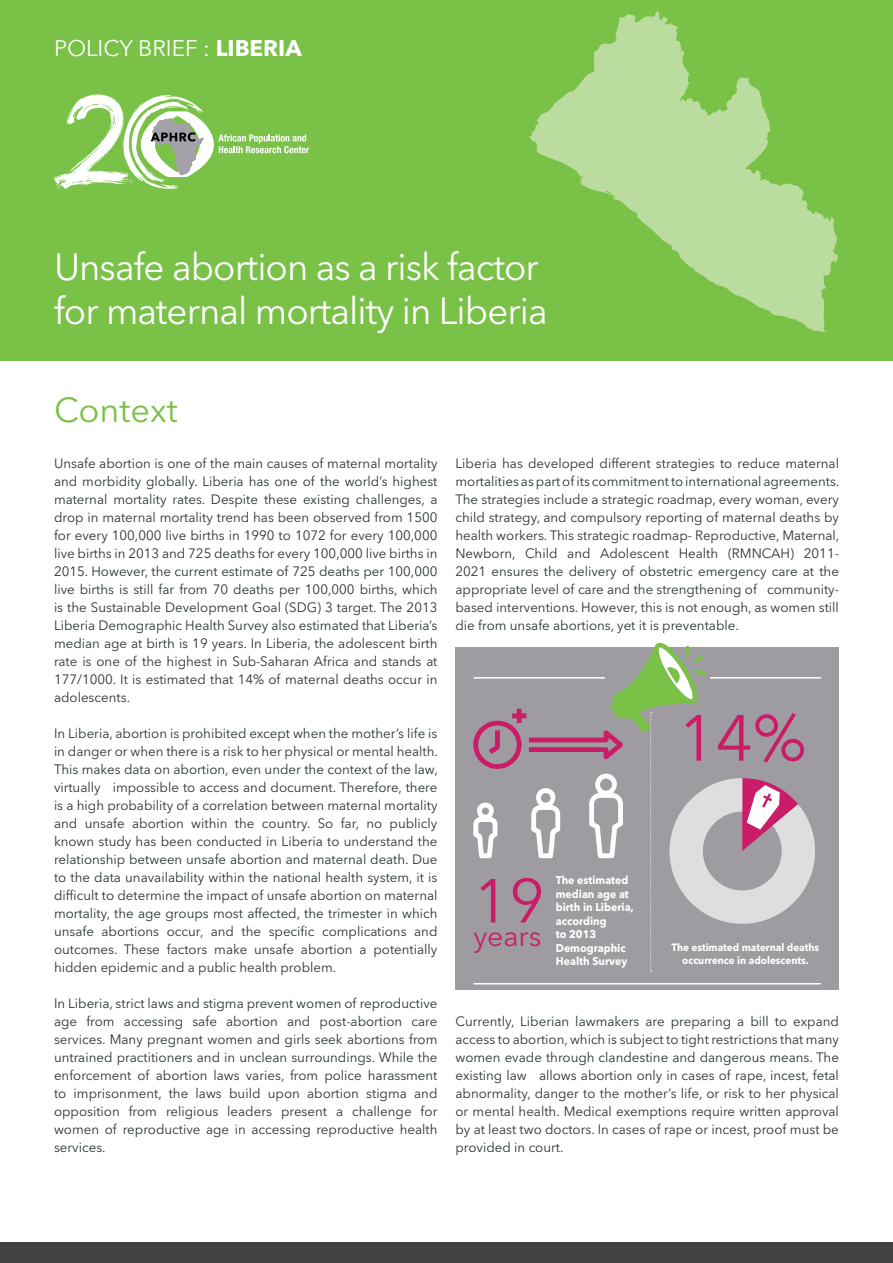
<style>
.page{position:relative;width:893px;height:1263px;background:#fff}
.page>*{position:absolute;margin:0;border:0;box-sizing:border-box;transform-origin:0 0}
.t1{font:64.5px "Avenir Next LT Pro";color:#cb1c68}
.t2{font:61.5px "Avenir Next LT Pro";color:#cb1c68}
.t3{font:37.5px/43.5px "Avenir Next LT Pro";letter-spacing:-.025em;color:#fff}
.t4{font:34.5px "Avenir Next LT Pro";color:#7ac148}
.t5{font:28.5px "Avenir Next LT Pro";color:#cb1c68}
.t6{font:22.5px "Avenir Next LT Pro";color:#fff}
.t7{font:13.5px/18px "Avenir Next LT Pro";color:#2b3336;text-align:justify}
.t8{font:700 11.25px/13.5px "Avenir Next LT Pro";color:#fff;scale:.94 1}
.t9{font:700 10.5px/12.6px "Avenir Next LT Pro";color:#fff;text-align:center;scale:.94 1}
.s1{font-weight:700}
</style>
<div class="page">
<div style="left:0;top:0;width:893px;height:360px;background:#7ac148"></div>
<svg style="left:54px;top:94px;width:255px;height:96px"></svg>
<div style="left:0;top:1242px;width:893px;height:21px;background:#424242"></div>
<div style="left:455px;top:647px;width:384px;height:343px;background:#9e9ca0"></div>
<hr style="left:474px;top:983px;width:346px;height:1px;background:#fff">
<svg style="left:473px;top:642px;width:348px;height:330px"></svg>
<svg style="left:529px;top:11px;width:309px;height:321px"></svg>
<h3 class="t6" style="left:54px;top:35px;width:249px">POLICY BRIEF : <span class="s1">LIBERIA</span></h3>
<h3 class="t3" style="left:54px;top:245px;width:495px">Unsafe abortion as a risk factor for maternal mortality in Liberia</h3>
<h3 class="t4" style="left:54px;top:389px;width:125px">Context</h3>
<p class="t7" style="left:54px;top:454px;width:385px">Unsafe abortion is one of the main causes of maternal mortality and morbidity globally. Liberia has one of the world’s highest maternal mortality rates. Despite these existing challenges, a drop in maternal mortality trend has been observed from 1500 for every 100,000 live births in 1990 to 1072 for every 100,000 live births in 2013 and 725 deaths for every 100,000 live births in 2015. However, the current estimate of 725 deaths per 100,000 live births is still far from 70 deaths per 100,000 births, which is the Sustainable Development Goal (SDG) 3 target. The 2013<br>Liberia Demographic Health Survey also estimated that Liberia’s median age at birth is 19 years. In Liberia, the adolescent birth rate is one of the highest in Sub-Saharan Africa and stands at 177/1000. It is estimated that 14% of maternal deaths occur in adolescents.</p>
<p class="t7" style="left:54px;top:724px;width:385px">In Liberia, abortion is prohibited except when the mother’s life is in danger or when there is a risk to her physical or mental health.<br>This makes data on abortion, even under the context of the law, virtually impossible to access and document. Therefore, there is a high probability of a correlation between maternal mortality and unsafe abortion within the country. So far, no publicly known study has been conducted in Liberia to understand the relationship between unsafe abortion and maternal death. Due to the data unavailability within the national health system, it is difficult to determine the impact of unsafe abortion on maternal mortality, the age groups most affected, the trimester in which unsafe abortions occur, and the specific complications and outcomes. These factors make unsafe abortion a potentially hidden epidemic and a public health problem.</p>
<p class="t7" style="left:54px;top:994px;width:385px">In Liberia, strict laws and stigma prevent women of reproductive age from accessing safe abortion and post-abortion care services. Many pregnant women and girls seek abortions from untrained practitioners and in unclean surroundings. While the enforcement of abortion laws varies, from police harassment to imprisonment, the laws build upon abortion stigma and opposition from religious leaders present a challenge for women of reproductive age in accessing reproductive health services.</p>
<p class="t7" style="left:455px;top:454px;width:385px">Liberia has developed different strategies to reduce maternal mortalities as part of its commitment to international agreements.<br>The strategies include a strategic roadmap, every woman, every child strategy, and compulsory reporting of maternal deaths by health workers. This strategic roadmap- Reproductive, Maternal, Newborn, Child and Adolescent Health (RMNCAH) 2011- 2021 ensures the delivery of obstetric emergency care at the appropriate level of care and the strengthening of community&shy;based interventions. However, this is not enough, as women still die from unsafe abortions, yet it is preventable.</p>
<h1 class="t1" style="left:678px;top:700px;width:130px">14%</h1>
<h2 class="t2" style="left:473px;top:864px;width:73px">19</h2>
<h3 class="t5" style="left:473px;top:919px;width:70px">years</h3>
<p class="t8" style="left:556px;top:874px;width:84px">The estimated median age at birth in Liberia, according<br>to 2013<br>Demographic<br>Health Survey</p>
<p class="t9" style="left:671px;top:941px;width:159px">The estimated maternal deaths occurrence in adolescents.</p>
<p class="t7" style="left:455px;top:1012px;width:385px">Currently, Liberian lawmakers are preparing a bill to expand access to abortion, which is subject to tight restrictions that many women evade through clandestine and dangerous means. The existing law allows abortion only in cases of rape, incest, fetal abnormality, danger to the mother’s life, or risk to her physical or mental health. Medical exemptions require written approval by at least two doctors. In cases of rape or incest, proof must be provided in court.</p>
</div>
